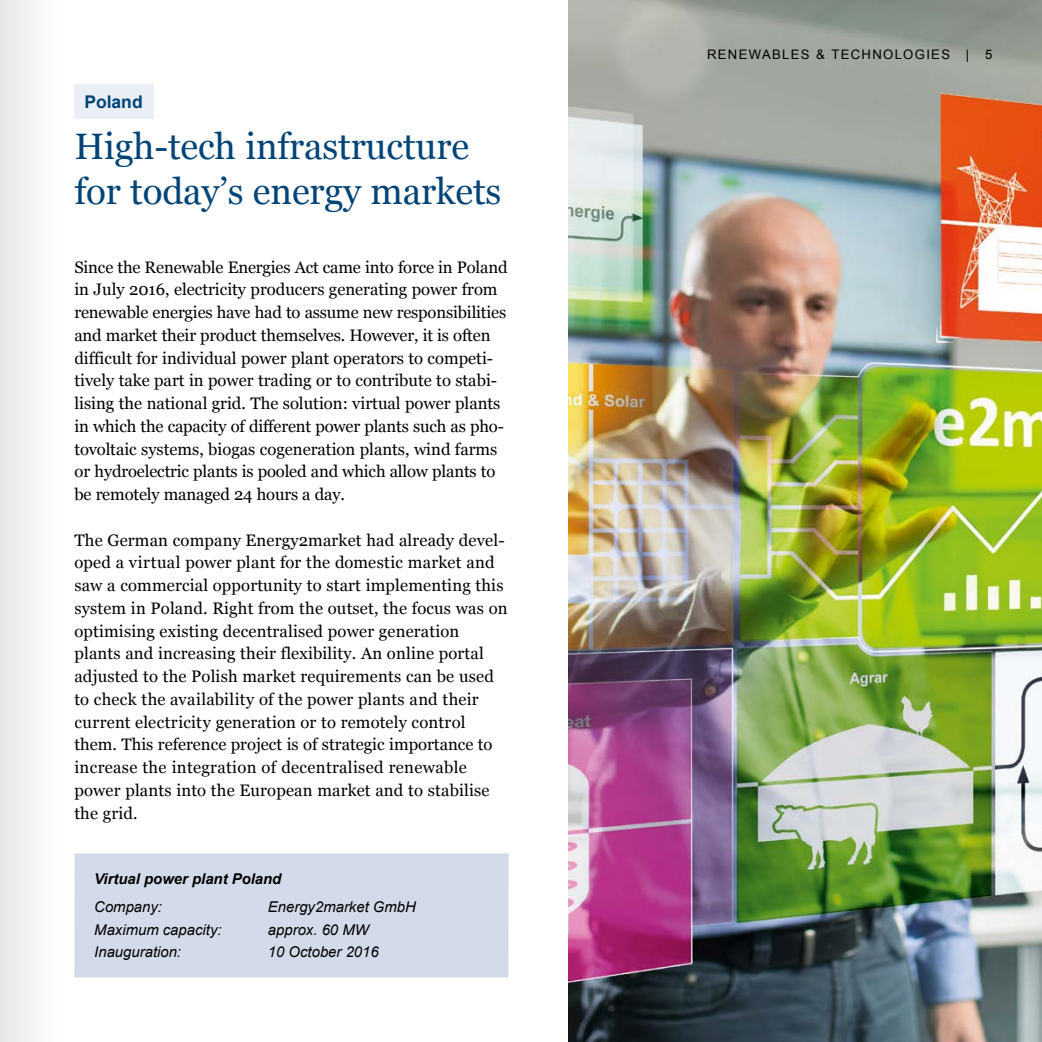
<style>
.page{position:relative;width:1042px;height:1042px;background:#fff}
.page>*{position:absolute;margin:0;border:0;box-sizing:border-box;transform-origin:0 0}
.t1{font:36.75px/45.5px "Georgia";letter-spacing:-.005em;color:#004377}
.t2{font:700 17.5px "Arial";color:#004377}
.t3{font:16.62px/22.8px "Georgia";color:#000}
.t4{font:italic 14.88px "Arial";color:#000}
.t5{font:italic 700 14.88px "Arial";color:#000}
.t6{font:13.12px "Arial";letter-spacing:.1em;color:#000}
</style>
<div class="page">
<img style="left:568px;top:0;width:474px;height:1042px">
<div style="left:74px;top:853px;width:434px;height:124px;background:#d3dbea"></div>
<div style="left:74px;top:84px;width:80px;height:35px;background:#eaeef5"></div>
<div style="left:0;top:0;width:74px;height:1042px;background:#f2f2f2"></div>
<p class="t2" style="left:84px;top:90px;width:60px">Poland</p>
<h1 class="t1" style="left:74px;top:122px;width:428px">High-tech infrastructure for today’s energy markets</h1>
<p class="t3" style="left:74px;top:255px;width:435px">Since the Renewable Energies Act came into force in Poland in July 2016, electricity producers generating power from renewable energies have had to assume new responsibilities and market their product themselves. However, it is often difficult for individual power plant operators to competi&shy;tively take part in power trading or to contribute to stabi&shy;lising the national grid. The solution: virtual power plants in which the capacity of different power plants such as pho&shy;tovoltaic systems, biogas cogeneration plants, wind farms or hydroelectric plants is pooled and which allow plants to be remotely managed 24 hours a day.</p>
<p class="t3" style="left:74px;top:528px;width:435px">The German company Energy2market had already devel&shy;oped a virtual power plant for the domestic market and saw a commercial opportunity to start implementing this system in Poland. Right from the outset, the focus was on optimising existing decentralised power generation plants and increasing their flexibility. An online portal adjusted to the Polish market requirements can be used to check the availability of the power plants and their current electricity generation or to remotely control them. This reference project is of strategic importance to increase the integration of decentralised renewable power plants into the European market and to stabilise the grid.</p>
<p class="t5" style="left:94px;top:869px;width:189px">Virtual power plant Poland</p>
<p class="t4" style="left:94px;top:897px;width:69px">Company:</p>
<p class="t4" style="left:268px;top:897px;width:149px">Energy2market GmbH</p>
<p class="t4" style="left:94px;top:920px;width:129px">Maximum capacity:</p>
<p class="t4" style="left:268px;top:920px;width:102px">approx. 60 MW</p>
<p class="t4" style="left:94px;top:942px;width:88px">Inauguration:</p>
<p class="t4" style="left:268px;top:942px;width:112px">10 October 2016</p>
<p class="t6" style="left:707px;top:46px;width:287px">RENEWABLES &amp; TECHNOLOGIES | 5</p>
</div>
